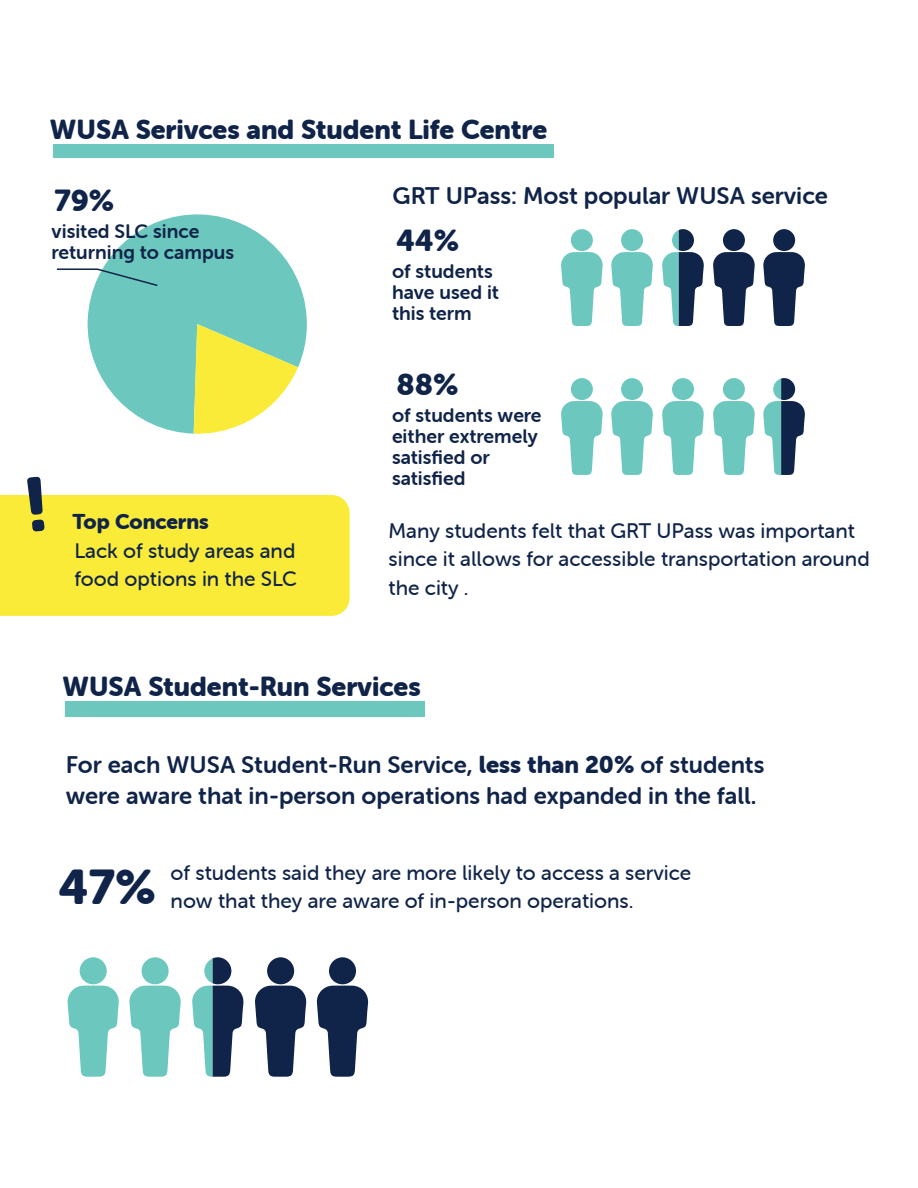
<style>
.page{position:relative;width:918px;height:1188px;background:#fff}
.page>*{position:absolute;margin:0;border:0;box-sizing:border-box;transform-origin:0 0}
.t1{font:48px "Museo Sans Rounded 900";color:#102449}
.t2{font:29.85px "Museo Sans Rounded 900";color:#102449}
.t3{font:27px "Museo Sans Rounded 900";color:#102449}
.t4{font:24px/31.5px "Museo Sans Rounded 700";color:#102449}
.t5{font:21px/28.5px "Museo Sans Rounded 500";color:#102449}
.t6{font:21px "Museo Sans Rounded 900";color:#102449}
.t7{font:19.5px/21px "Museo Sans Rounded 700";color:#102449}
.s1{font-family:"Museo Sans Rounded 900"}
</style>
<div class="page">
<svg style="left:87px;top:214px;width:220px;height:220px;fill:#6cc8be"></svg>
<svg style="left:194px;top:324px;width:104px;height:110px"></svg>
<svg style="left:0;top:477px;width:350px;height:139px;background:#f7eb52"></svg>
<div style="left:54px;top:144px;width:500px;height:13px;background:#6cc8be"></div>
<div style="left:65px;top:702px;width:359px;height:15px;background:#6cc8be"></div>
<svg style="left:561px;top:252px;width:42px;height:74px"></svg>
<div style="left:571px;top:229px;width:22px;height:22px;background:#6cc8be;border-radius:50%"></div>
<svg style="left:611px;top:252px;width:42px;height:74px"></svg>
<div style="left:621px;top:229px;width:22px;height:22px;background:#6cc8be;border-radius:50%"></div>
<svg style="left:662px;top:229px;width:42px;height:97px"></svg>
<svg style="left:713px;top:252px;width:42px;height:74px"></svg>
<div style="left:723px;top:229px;width:22px;height:22px;background:#102449;border-radius:50%"></div>
<svg style="left:763px;top:252px;width:42px;height:74px"></svg>
<div style="left:773px;top:229px;width:22px;height:22px;background:#102449;border-radius:50%"></div>
<svg style="left:67px;top:986px;width:52px;height:91px"></svg>
<div style="left:80px;top:957px;width:27px;height:27px;background:#6cc8be;border-radius:50%"></div>
<svg style="left:129px;top:986px;width:52px;height:91px"></svg>
<div style="left:142px;top:957px;width:27px;height:27px;background:#6cc8be;border-radius:50%"></div>
<svg style="left:192px;top:957px;width:52px;height:120px"></svg>
<svg style="left:255px;top:986px;width:52px;height:91px"></svg>
<div style="left:267px;top:957px;width:27px;height:27px;background:#102449;border-radius:50%"></div>
<svg style="left:316px;top:986px;width:53px;height:91px"></svg>
<div style="left:329px;top:957px;width:27px;height:27px;background:#102449;border-radius:50%"></div>
<svg style="left:561px;top:401px;width:42px;height:74px"></svg>
<div style="left:571px;top:378px;width:22px;height:22px;background:#6cc8be;border-radius:50%"></div>
<svg style="left:611px;top:401px;width:42px;height:74px"></svg>
<div style="left:621px;top:378px;width:22px;height:22px;background:#6cc8be;border-radius:50%"></div>
<svg style="left:662px;top:378px;width:42px;height:97px"></svg>
<svg style="left:713px;top:401px;width:42px;height:74px"></svg>
<div style="left:723px;top:378px;width:22px;height:22px;background:#6cc8be;border-radius:50%"></div>
<svg style="left:763px;top:378px;width:42px;height:97px"></svg>
<svg style="left:56px;top:268px;width:103px;height:19px"></svg>
<p class="t3" style="left:50px;top:119px;width:499px">WUSA Serivces and Student Life Centre</p>
<h2 class="t2" style="left:54px;top:190px;width:61px">79%</h2>
<p class="t7" style="left:52px;top:223px;width:184px">visited SLC since returning to campus</p>
<p class="t4" style="left:393px;top:182px;width:437px">GRT UPass: Most popular WUSA service</p>
<h2 class="t2" style="left:396px;top:229px;width:64px">44%</h2>
<p class="t7" style="left:392px;top:263px;width:109px">of students have used it this term</p>
<h2 class="t2" style="left:396px;top:374px;width:64px">88%</h2>
<p class="t7" style="left:392px;top:407px;width:151px">of students were either extremely satisfied or satisfied</p>
<p class="t6" style="left:72px;top:514px;width:138px">Top Concerns</p>
<p class="t5" style="left:389px;top:518px;width:483px">Many students felt that GRT UPass was important since it allows for accessible transportation around the city .</p>
<p class="t5" style="left:74px;top:538px;width:224px">Lack of study areas and food options in the SLC</p>
<p class="t3" style="left:63px;top:676px;width:360px">WUSA Student-Run Services</p>
<p class="t4" style="left:66px;top:751px;width:700px">For each WUSA Student-Run Service, <span class="s1">less than 20%</span> of students were aware that in-person operations had expanded in the fall.</p>
<h1 class="t1" style="left:59px;top:869px;width:98px">47%</h1>
<p class="t5" style="left:171px;top:860px;width:522px">of students said they are more likely to access a service now that they are aware of in-person operations.</p>
</div>
